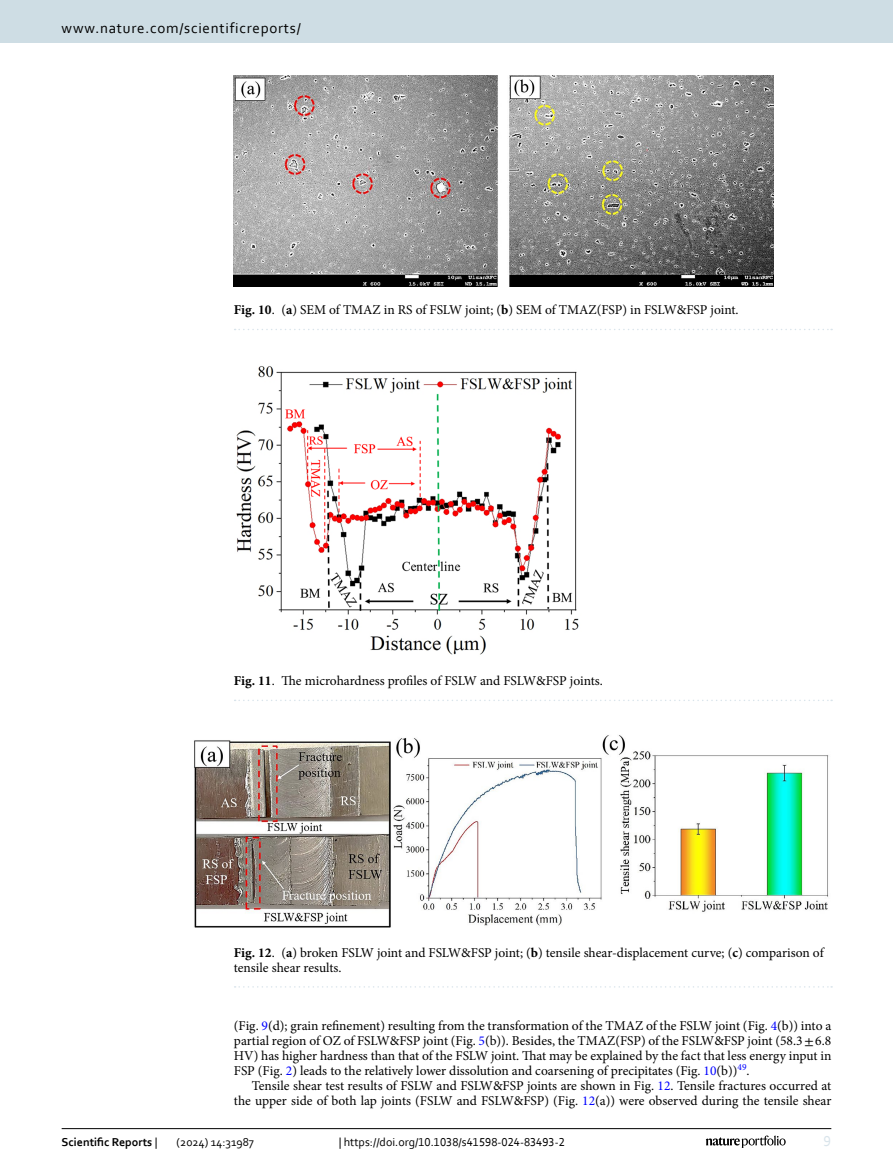
<style>
.page{position:relative;width:893px;height:1174px;background:#fff}
.page>*{position:absolute;margin:0;border:0;box-sizing:border-box;transform-origin:0 0}
.t1{font:15px "Corbel";letter-spacing:.05em;color:#000}
.t2{font:15px "Corbel";color:#d9e4eb}
.Body_Text{font:13.5px/15px "Minion Pro";letter-spacing:-.005em;color:#000;text-align:justify}
.Figure_Caption{font:13.5px/15px "Minion Pro";letter-spacing:-.005em;color:#000}
.Body_Text_Indent{font:13.5px/15px "Minion Pro";color:#000;text-align:right}
.t3{font:12px "Corbel";color:#000}
.t4{font:700 12px "Corbel";color:#000}
.s1{font-weight:700}
.s2{color:#00f}
.s3{font-family:"STIX"}
.s4{font-weight:400}
</style>
<div class="page">
<img style="left:194px;top:735px;width:635px;height:193px">
<svg style="left:235px;top:986px;width:597px;height:1px"></svg>
<img style="left:236px;top:366px;width:343px;height:289px">
<svg style="left:235px;top:699px;width:597px;height:2px"></svg>
<img style="left:234px;top:76px;width:540px;height:210px">
<svg style="left:235px;top:329px;width:597px;height:1px"></svg>
<hr style="left:62px;top:1128px;width:769px;height:1px;background:#000">
<svg style="left:706px;top:1135px;width:80px;height:12px"></svg>
<div style="left:0;top:0;width:893px;height:43px;background:#cedde4"></div>
<p class="t1" style="left:62px;top:18px;width:241px">www.nature.com/scientificreports/</p>
<p class="Figure_Caption" style="left:234px;top:302px;width:506px"><span class="s1">Fig. 10</span>. (<span class="s1">a</span>) SEM of TMAZ in RS of FSLW joint; (<span class="s1">b</span>) SEM of TMAZ(FSP) in FSLW&amp;FSP joint.</p>
<p class="Figure_Caption" style="left:234px;top:673px;width:371px"><span class="s1">Fig. 11</span>. The microhardness profiles of FSLW and FSLW&amp;FSP joints.</p>
<p class="Figure_Caption" style="left:234px;top:945px;width:591px"><span class="s1">Fig. 12</span>. (<span class="s1">a</span>) broken FSLW joint and FSLW&amp;FSP joint; (<span class="s1">b</span>) tensile shear-displacement curve; (<span class="s1">c</span>) comparison of tensile shear results.</p>
<p class="Body_Text" style="left:234px;top:1017px;width:599px">(Fig. <span class="s2">9</span>(d); grain refinement) resulting from the transformation of the TMAZ of the FSLW joint (Fig. <span class="s2">4</span>(b)) into a partial region of OZ of FSLW&amp;FSP joint (Fig. <span class="s2">5</span>(b)). Besides, the TMAZ(FSP) of the FSLW&amp;FSP joint (58.3<span class="s3">±</span>6.8<br>HV) has higher hardness than that of the FSLW joint. That may be explained by the fact that less energy input in FSP (Fig. <span class="s2">2</span>) leads to the relatively lower dissolution and coarsening of precipitates (Fig. <span class="s2">10</span>(b))<sup>49</sup>.</p>
<p class="Body_Text_Indent" style="left:234px;top:1077px;width:599px">Tensile shear test results of FSLW and FSLW&amp;FSP joints are shown in Fig. <span class="s2">12</span>. Tensile fractures occurred at the upper side of both lap joints (FSLW and FSLW&amp;FSP) (Fig. <span class="s2">12</span>(a)) were observed during the tensile shear</p>
<p class="t4" style="left:62px;top:1134px;width:97px">Scientific Reports <span class="s4">|</span></p>
<p class="t3" style="left:177px;top:1134px;width:79px">(2024) 14:31987</p>
<p class="t3" style="left:339px;top:1134px;width:228px">| https://doi.org/10.1038/s41598-024-83493-2</p>
<p class="t2" style="left:824px;top:1132px;width:9px">9</p>
</div>
